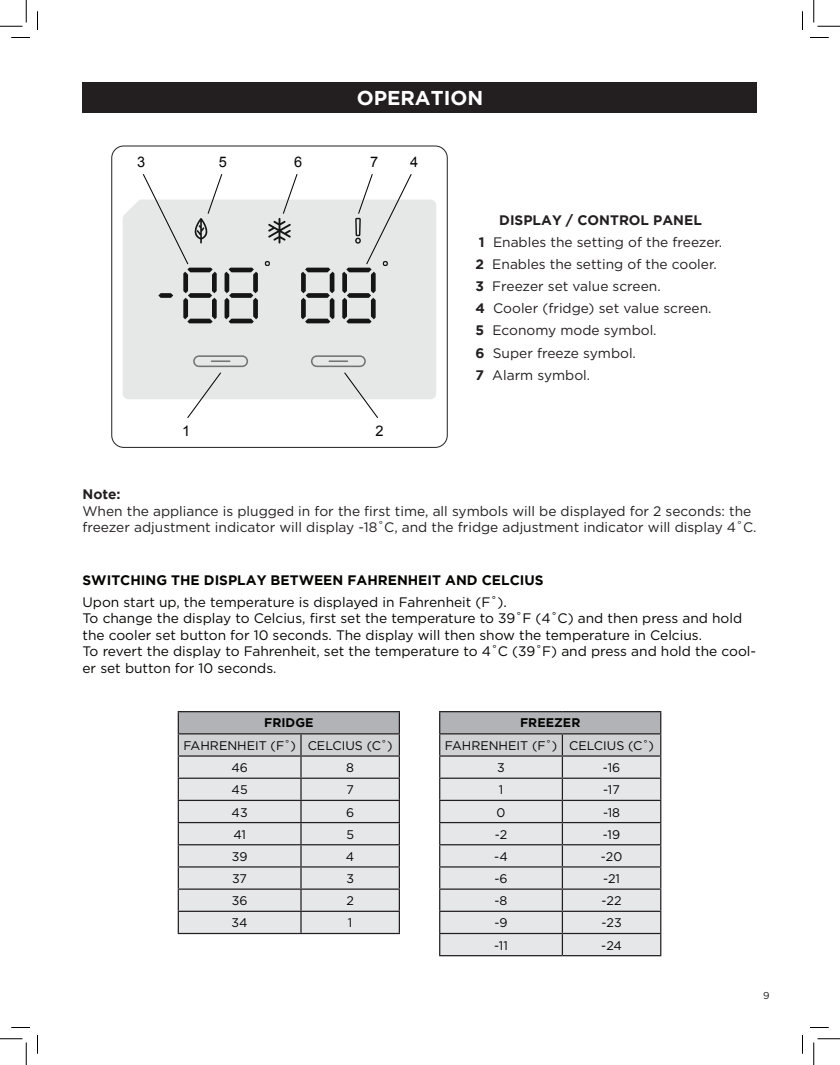
<style>
.page{position:relative;width:840px;height:1065px;background:#fff}
.page>*{position:absolute;margin:0;border:0;box-sizing:border-box;transform-origin:0 0}
.t1{font:700 20px "Gotham";color:#fff}
.t2{font:14.62px "Arial";color:#050504}
.t3{font:13.75px/22.1px "Gotham";color:#231f20}
.t4{font:13.75px/16.5px "Gotham";color:#040503}
.t5{font:700 13.75px "Gotham";color:#040503}
.t6{font:700 13.75px "Gotham";color:#231f20}
.t7{font:12.5px/22.2px "Gotham";color:#040503}
.t8{font:700 12.5px "Gotham";color:#040503}
.t9{font:10px "Gotham";color:#231f20}
.s1{font-weight:700}
</style>
<div class="page">
<div style="left:82px;top:82px;width:676px;height:31px;background:#231f20"></div>
<div style="left:123px;top:200px;width:313px;height:199px;background:#e5e8e7"></div>
<svg style="left:265px;top:261px;width:5px;height:5px"></svg>
<svg style="left:301px;top:268px;width:33px;height:55px;background:#9a9c9b"></svg>
<svg style="left:186px;top:355px;width:62px;height:63px"></svg>
<svg style="left:311px;top:355px;width:68px;height:63px"></svg>
<svg style="left:142px;top:174px;width:116px;height:149px"></svg>
<svg style="left:268px;top:174px;width:30px;height:69px"></svg>
<svg style="left:342px;top:174px;width:71px;height:149px"></svg>
<div style="left:111px;top:145px;width:337px;height:303px;border:1px solid #231f20;border-radius:12px"></div>
<hr style="left:178px;top:711px;width:123px;height:1px;background:#231f20">
<hr style="left:301px;top:711px;width:99px;height:1px;background:#231f20">
<svg style="left:178px;top:712px;width:222px;height:221px;background:#d0d0d2"></svg>
<hr style="left:178px;top:933px;width:123px;height:1px;background:#231f20">
<hr style="left:301px;top:933px;width:99px;height:1px;background:#231f20">
<hr style="left:439px;top:711px;width:123px;height:1px;background:#231f20">
<hr style="left:562px;top:711px;width:99px;height:1px;background:#231f20">
<svg style="left:439px;top:712px;width:222px;height:243px;background:#d2d3d5"></svg>
<hr style="left:439px;top:955px;width:123px;height:1px;background:#231f20">
<hr style="left:562px;top:955px;width:99px;height:1px;background:#231f20">
<svg style="left:11px;top:37px;width:19px;height:1px"></svg>
<svg style="left:810px;top:37px;width:19px;height:1px"></svg>
<svg style="left:11px;top:1027px;width:19px;height:1px"></svg>
<svg style="left:810px;top:1027px;width:19px;height:1px"></svg>
<svg style="left:37px;top:11px;width:1px;height:19px"></svg>
<svg style="left:37px;top:1035px;width:1px;height:19px"></svg>
<svg style="left:802px;top:11px;width:1px;height:19px"></svg>
<svg style="left:802px;top:1035px;width:1px;height:19px"></svg>
<svg style="left:0;top:0;width:27px;height:27px"></svg>
<svg style="left:0;top:1039px;width:27px;height:26px"></svg>
<svg style="left:814px;top:0;width:26px;height:27px"></svg>
<svg style="left:814px;top:1039px;width:26px;height:26px"></svg>
<h1 class="t1" style="left:357px;top:86px;width:128px">OPERATION</h1>
<p class="t2" style="left:137px;top:152px;width:10px">3</p>
<p class="t2" style="left:219px;top:152px;width:10px">5</p>
<p class="t2" style="left:294px;top:152px;width:10px">6</p>
<p class="t2" style="left:370px;top:152px;width:10px">7</p>
<p class="t2" style="left:410px;top:152px;width:10px">4</p>
<p class="t2" style="left:182px;top:421px;width:10px">1</p>
<p class="t2" style="left:375px;top:421px;width:10px">2</p>
<p class="t3" style="left:476px;top:209px;width:248px;text-indent:24px"><span class="s1">DISPLAY / CONTROL PANEL<br>1</span> Enables the setting of the freezer.<br><span class="s1">2</span> Enables the setting of the cooler.<br><span class="s1">3</span> Freezer set value screen.<br><span class="s1">4</span> Cooler (fridge) set value screen.<br><span class="s1">5</span> Economy mode symbol.<br><span class="s1">6</span> Super freeze symbol.<br><span class="s1">7</span> Alarm symbol.</p>
<p class="t6" style="left:82px;top:486px;width:40px">Note:</p>
<p class="t3" style="left:82px;top:502px;width:676px;line-height:16.5px">When the appliance is plugged in for the first time, all symbols will be displayed for 2 seconds: the freezer adjustment indicator will display -18˚C, and the fridge adjustment indicator will display 4˚C.</p>
<p class="t5" style="left:83px;top:572px;width:463px">SWITCHING THE DISPLAY BETWEEN FAHRENHEIT AND CELCIUS</p>
<p class="t4" style="left:83px;top:593px;width:675px">Upon start up, the temperature is displayed in Fahrenheit (F˚).<br>To change the display to Celcius, first set the temperature to 39˚F (4˚C) and then press and hold the cooler set button for 10 seconds. The display will then show the temperature in Celcius.<br>To revert the display to Fahrenheit, set the temperature to 4˚C (39˚F) and press and hold the cool&shy;er set button for 10 seconds.</p>
<p class="t8" style="left:264px;top:716px;width:51px">FRIDGE</p>
<p class="t7" style="left:231px;top:734px;width:163px;text-indent:-48px">FAHRENHEIT (F˚) CELCIUS (C˚)<br>46</p>
<p class="t7" style="left:346px;top:756px;width:9px">8</p>
<p class="t7" style="left:232px;top:779px;width:18px">45</p>
<p class="t7" style="left:346px;top:779px;width:9px">7</p>
<p class="t7" style="left:232px;top:801px;width:18px">43</p>
<p class="t7" style="left:346px;top:801px;width:10px">6</p>
<p class="t7" style="left:233px;top:823px;width:14px">41</p>
<p class="t7" style="left:346px;top:823px;width:9px">5</p>
<p class="t7" style="left:232px;top:845px;width:17px">39</p>
<p class="t7" style="left:346px;top:845px;width:10px">4</p>
<p class="t7" style="left:232px;top:867px;width:16px">37</p>
<p class="t7" style="left:346px;top:867px;width:9px">3</p>
<p class="t7" style="left:232px;top:889px;width:17px">36</p>
<p class="t7" style="left:346px;top:889px;width:9px">2</p>
<p class="t7" style="left:232px;top:912px;width:18px">34</p>
<p class="t7" style="left:348px;top:912px;width:6px">1</p>
<p class="t8" style="left:520px;top:716px;width:62px">FREEZER</p>
<p class="t7" style="left:497px;top:734px;width:158px;text-indent:-52px">FAHRENHEIT (F˚) CELCIUS (C˚)<br>3</p>
<p class="t7" style="left:603px;top:756px;width:19px">-16</p>
<p class="t7" style="left:499px;top:779px;width:6px">1</p>
<p class="t7" style="left:603px;top:779px;width:18px">-17</p>
<p class="t7" style="left:497px;top:801px;width:10px">0</p>
<p class="t7" style="left:603px;top:801px;width:19px">-18</p>
<p class="t7" style="left:495px;top:823px;width:14px">-2</p>
<p class="t7" style="left:603px;top:823px;width:19px">-19</p>
<p class="t7" style="left:494px;top:845px;width:15px">-4</p>
<p class="t7" style="left:601px;top:845px;width:23px">-20</p>
<p class="t7" style="left:494px;top:867px;width:15px">-6</p>
<p class="t7" style="left:603px;top:867px;width:19px">-21</p>
<p class="t7" style="left:495px;top:889px;width:14px">-8</p>
<p class="t7" style="left:602px;top:889px;width:22px">-22</p>
<p class="t7" style="left:494px;top:912px;width:15px">-9</p>
<p class="t7" style="left:601px;top:912px;width:22px">-23</p>
<p class="t7" style="left:494px;top:934px;width:15px">-11</p>
<p class="t7" style="left:601px;top:934px;width:22px">-24</p>
<p class="t9" style="left:763px;top:989px;width:8px">9</p>
</div>
